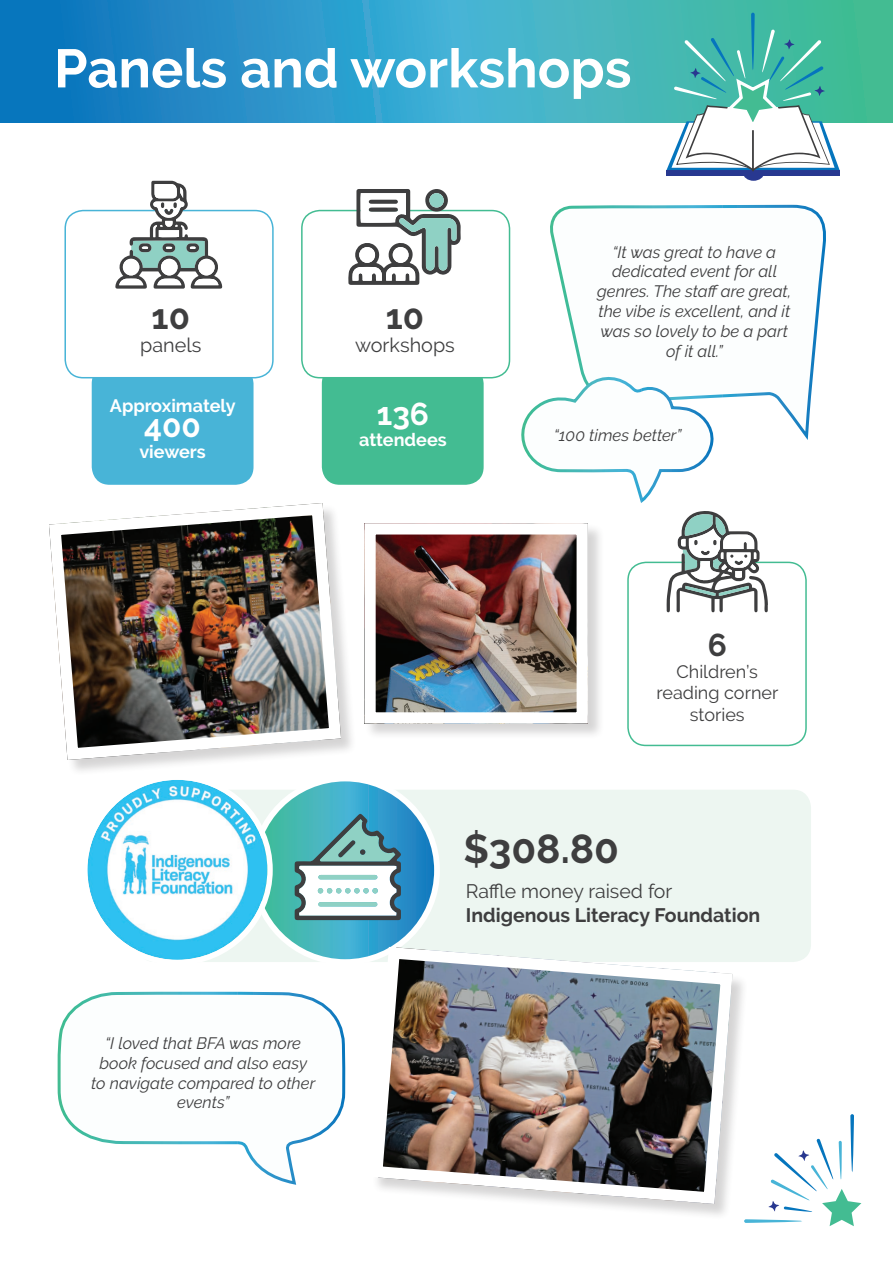
<style>
.page{position:relative;width:893px;height:1263px;background:#fff}
.page>*{position:absolute;margin:0;border:0;box-sizing:border-box;transform-origin:0 0}
.t1{font:700 54px "Raleway";color:#fff}
.t2{font:700 40.5px "Raleway";color:#3e3e3f}
.t3{font:700 34.65px "Raleway";color:#3e3e3f}
.t4{font:700 31.5px "Raleway";color:#fff}
.t5{font:700 31.5px "Raleway";color:#3e3e3f}
.t6{font:19.8px "Raleway";color:#3e3e3f}
.t7{font:700 19.5px "Raleway";color:#3e3e3f}
.t8{font:19.5px "Raleway";color:#3e3e3f}
.t9{font:18px/21.6px "Raleway";color:#3e3e3f;text-align:center}
.t10{font:700 18px "Raleway";color:#fff}
.t11{font:italic 16.5px/19.8px "Raleway";color:#3e3e3f;text-align:center}
</style>
<div class="page">
<svg style="left:0;top:0;width:893px;height:122px;background:#319fc1"></svg>
<svg style="left:768px;top:1138px;width:93px;height:88px"></svg>
<svg style="left:850px;top:1114px;width:4px;height:58px"></svg>
<svg style="left:744px;top:1219px;width:58px;height:4px"></svg>
<div style="left:666px;top:170px;width:174px;height:6px;background:#283890"></div>
<div style="left:743px;top:165px;width:21px;height:16px;background:#283890;border-radius:50%"></div>
<svg style="left:751px;top:13px;width:4px;height:57px"></svg>
<svg style="left:666px;top:29px;width:174px;height:143px"></svg>
<div style="left:92px;top:366px;width:162px;height:119px;background:#48b4d7;border-radius:18px"></div>
<div style="left:322px;top:366px;width:162px;height:119px;background:#43bc92;border-radius:18px"></div>
<div style="left:65px;top:211px;width:208px;height:167px;background:#fff;border-radius:18px"></div>
<div style="left:64px;top:210px;width:210px;height:168px;border:2px solid #48b4d7;border-radius:18px"></div>
<div style="left:302px;top:211px;width:207px;height:167px;background:#fff;border-radius:18px"></div>
<div style="left:301px;top:210px;width:209px;height:168px;border:2px solid #43bc92;border-radius:18px"></div>
<svg style="left:115px;top:181px;width:107px;height:108px"></svg>
<svg style="left:348px;top:189px;width:113px;height:96px"></svg>
<div style="left:627px;top:562px;width:180px;height:184px;border:2px solid #43bc92;border-radius:18px"></div>
<svg style="left:667px;top:511px;width:101px;height:101px"></svg>
<div style="left:137px;top:790px;width:674px;height:172px;background:#edf6f1;border-radius:18px"></div>
<svg style="left:253px;top:778px;width:184px;height:184px;background:#49aec4"></svg>
<div style="left:250px;top:775px;width:190px;height:190px;border:6px solid #fff;border-radius:50%"></div>
<svg style="left:295px;top:813px;width:106px;height:107px;background:#8cb9be"></svg>
<img style="left:87px;top:780px;width:180px;height:180px;border-radius:90px">
<div style="left:82px;top:774px;width:191px;height:191px;border:5px solid #fff;border-radius:50%"></div>
<div style="left:372px;top:948px;width:376px;height:272px;background:#231f20;opacity:.19"></div>
<img style="left:365px;top:941px;width:374px;height:269px">
<div style="left:50px;top:504px;width:307px;height:272px;background:#fff"></div>
<img style="left:49px;top:503px;width:298px;height:263px">
<div style="left:365px;top:523px;width:239px;height:217px;background:#231f20;opacity:.19"></div>
<img style="left:376px;top:535px;width:200px;height:177px">
<div style="left:364px;top:523px;width:224px;height:201px;border:11px solid #fff"></div>
<svg style="left:550px;top:204px;width:276px;height:236px"></svg>
<svg style="left:57px;top:991px;width:289px;height:194px"></svg>
<svg style="left:521px;top:371px;width:192px;height:132px"></svg>
<h1 class="t1" style="left:54px;top:38px;width:579px">Panels and workshops</h1>
<h3 class="t3" style="left:152px;top:297px;width:40px">10</h3>
<p class="t6" style="left:140px;top:334px;width:63px">panels</p>
<p class="t10" style="left:110px;top:395px;width:127px">Approximately</p>
<h3 class="t4" style="left:144px;top:408px;width:58px">400</h3>
<p class="t10" style="left:139px;top:442px;width:68px">viewers</p>
<h3 class="t3" style="left:386px;top:297px;width:40px">10</h3>
<p class="t6" style="left:355px;top:334px;width:101px">workshops</p>
<h3 class="t4" style="left:377px;top:396px;width:54px">136</h3>
<p class="t10" style="left:359px;top:429px;width:89px">attendees</p>
<p class="t11" style="left:597px;top:242px;width:196px">“It was great to have a dedicated event for all genres. The staff are great, the vibe is excellent, and it was so lovely to be a part of it all.”</p>
<p class="t11" style="left:554px;top:425px;width:129px">“100 times better”</p>
<p class="t11" style="left:91px;top:1033px;width:226px">“I loved that BFA was more book focused and also easy to navigate compared to other events”</p>
<h3 class="t5" style="left:708px;top:627px;width:21px">6</h3>
<p class="t9" style="left:657px;top:661px;width:123px">Children’s reading corner stories</p>
<h2 class="t2" style="left:463px;top:825px;width:157px">$308.80</h2>
<p class="t8" style="left:466px;top:880px;width:208px">Raffle money raised for</p>
<p class="t7" style="left:466px;top:904px;width:296px">Indigenous Literacy Foundation</p>
</div>
